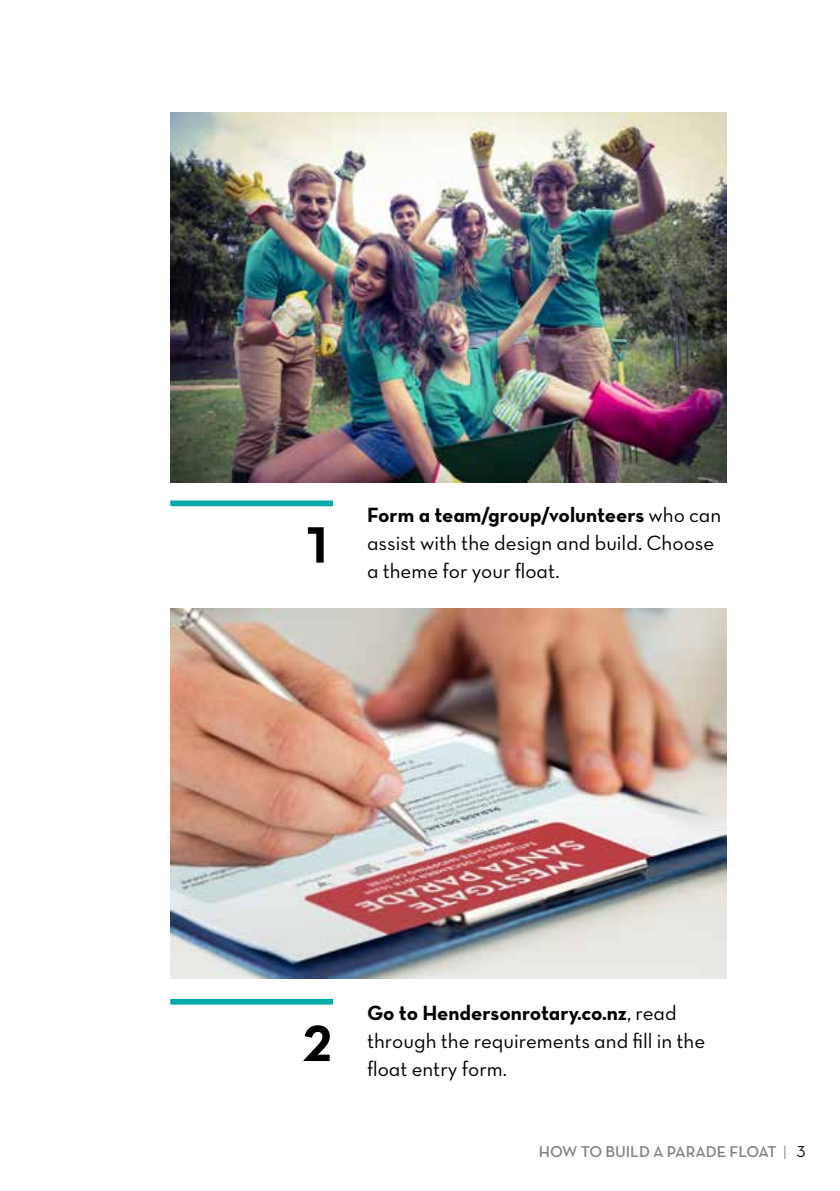
<style>
.page{position:relative;width:840px;height:1191px;background:#fff}
.page>*{position:absolute;margin:0;border:0;box-sizing:border-box;transform-origin:0 0}
.t1{font:52px "Neutra Text TF Bold Alt";color:#000}
.t2{font:21px/28px "Neutra Text TF Book Alt";color:#000}
.t3{font:21px "Neutra Text TF Bold Alt";color:#000}
.t4{font:16px "Neutra Text TF Demi Alt";letter-spacing:-.005em;color:#808285}
.s1{font-family:"Neutra Text TF Book Alt"}
.s2{font-family:"Neutra Text TF Book Alt";color:#939598}
.s3{font-family:"Neutra Text TF Book Alt";color:#000}
</style>
<div class="page">
<div style="left:170px;top:500px;width:163px;height:6px;background:#00aaa9"></div>
<div style="left:170px;top:999px;width:163px;height:5px;background:#00aaa9"></div>
<img style="left:170px;top:112px;width:556px;height:370px">
<img style="left:170px;top:608px;width:556px;height:371px">
<h1 class="t1" style="left:302px;top:512px;width:32px">1</h1>
<p class="t3" style="left:367px;top:502px;width:355px">Form a team/group/volunteers <span class="s1">who can</span></p>
<p class="t2" style="left:367px;top:528px;width:348px">assist with the design and build. Choose a theme for your float.</p>
<h1 class="t1" style="left:302px;top:1011px;width:32px">2</h1>
<p class="t3" style="left:367px;top:1000px;width:311px">Go to Hendersonrotary.co.nz<span class="s1">, read</span></p>
<p class="t2" style="left:367px;top:1026px;width:339px">through the requirements and fill in the float entry form.</p>
<p class="t4" style="left:538px;top:1141px;width:268px">HOW TO BUILD A PARADE FLOAT <span class="s2">|</span> <span class="s3">3</span></p>
</div>
